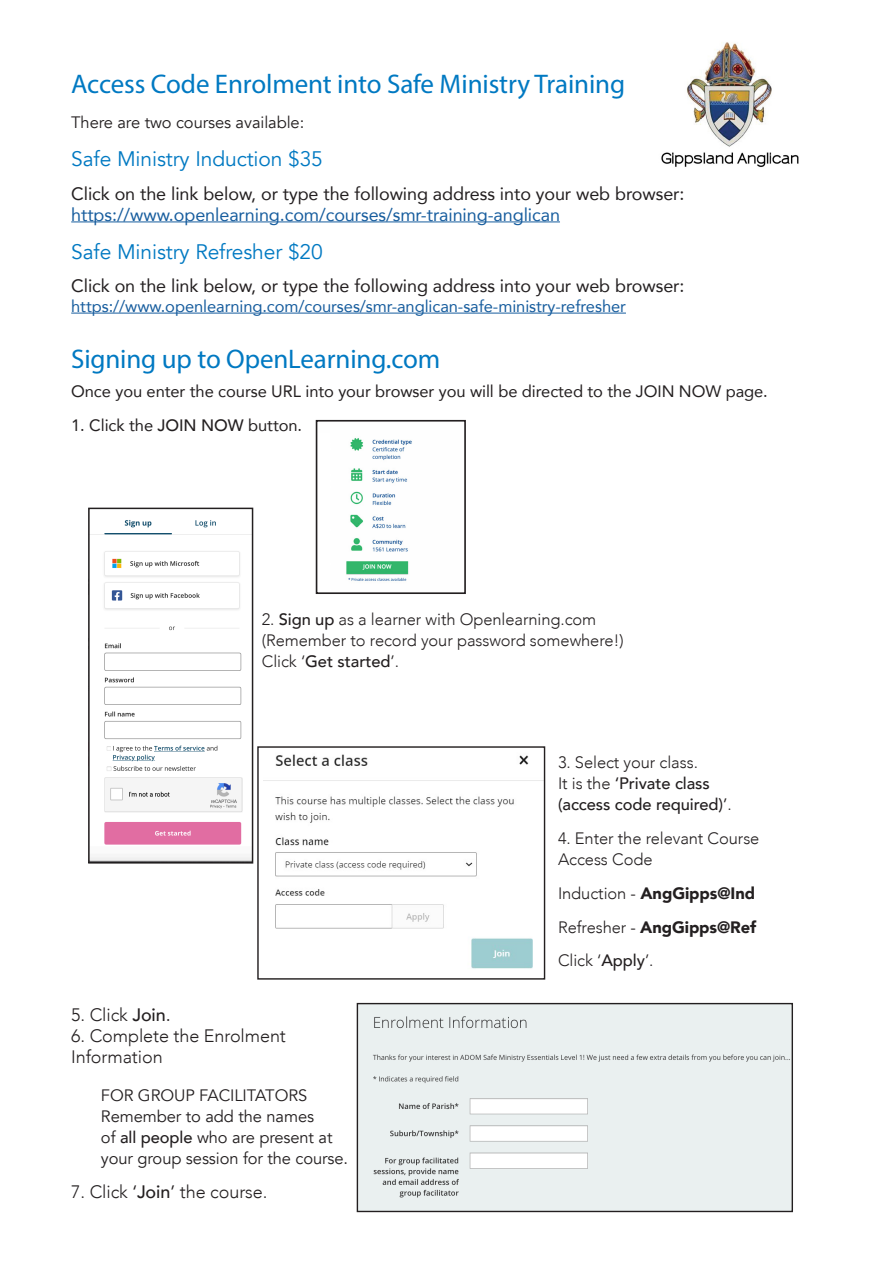
<style>
.page{position:relative;width:893px;height:1263px;background:#fff}
.page>*{position:absolute;margin:0;border:0;box-sizing:border-box;transform-origin:0 0}
.body_copy{font:27px "Myriad Pro";letter-spacing:-.005em;color:#0079c2}
.body_copy-2{font:21px "Avenir";letter-spacing:-.005em;color:#0079c2}
.body_copy-3{font:18px/21px "Avenir";letter-spacing:-.005em;color:#231f20}
.body_copy-4{font:300 18px/21px "Avenir";letter-spacing:-.005em;color:#231f20}
.body_copy-5{font:300 16.5px/21px "Avenir";letter-spacing:-.005em;color:#231f20}
.body_copy-6{font:16.5px/21px "Avenir";letter-spacing:-.005em;color:#231f20}
.body_copy-7{font:16.5px "Avenir";letter-spacing:-.005em;color:#231f20}
.body_copy-8{font:16.5px "Avenir";letter-spacing:-.005em;color:#175d9e}
.body_copy-9{font:500 16.5px/21px "Avenir";letter-spacing:-.005em;color:#231f20}
.body_copy-10{font:900 16.5px "Avenir";letter-spacing:-.005em;color:#231f20}
.s1{color:#175d9e}
.s2{font-weight:500}
.s3{font-weight:400}
.s4{font-weight:300}
</style>
<div class="page">
<hr style="left:71px;top:221px;width:489px;height:1px;background:#175d9e">
<hr style="left:71px;top:313px;width:555px;height:1px;background:#175d9e">
<img style="left:346px;top:438px;width:66px;height:143px">
<div style="left:316px;top:420px;width:150px;height:174px;border:2px solid #231f20"></div>
<img style="left:91px;top:520px;width:159px;height:340px">
<div style="left:88px;top:508px;width:165px;height:355px;border:2px solid #231f20"></div>
<img style="left:263px;top:754px;width:280px;height:215px">
<div style="left:257px;top:746px;width:288px;height:233px;border:1px solid #231f20"></div>
<img style="left:359px;top:1005px;width:432px;height:205px">
<div style="left:357px;top:1003px;width:436px;height:209px;border:1px solid #231f20"></div>
<img style="left:661px;top:42px;width:138px;height:125px">
<p class="body_copy" style="left:71px;top:67px;width:555px">Access Code Enrolment into Safe Ministry Training</p>
<p class="body_copy-6" style="left:71px;top:112px;width:235px">There are two courses available:</p>
<p class="body_copy-2" style="left:71px;top:146px;width:253px">Safe Ministry Induction $35</p>
<p class="body_copy-3" style="left:71px;top:182px;width:615px">Click on the link below, or type the following address into your web browser: <span class="s1">https://www.openlearning.com/courses/smr-training-anglican</span></p>
<p class="body_copy-2" style="left:71px;top:239px;width:253px">Safe Ministry Refresher $20</p>
<p class="body_copy-3" style="left:71px;top:275px;width:615px">Click on the link below, or type the following address into your web browser:</p>
<p class="body_copy-8" style="left:71px;top:293px;width:556px">https://www.openlearning.com/courses/smr-anglican-safe-ministry-refresher</p>
<p class="body_copy" style="left:71px;top:342px;width:371px">Signing up to OpenLearning.com</p>
<p class="body_copy-7" style="left:71px;top:378px;width:698px">Once you enter the course URL into your browser you will be directed to the JOIN NOW page.</p>
<p class="body_copy-7" style="left:71px;top:412px;width:232px">1. Click the <span class="s2">JOIN NOW</span> button.</p>
<p class="body_copy-5" style="left:262px;top:609px;width:364px">2. <span class="s2">Sign up</span> as a learner with Openlearning.com (Remember to record your password somewhere!)<br>Click ‘<span class="s2">Get started</span>’.</p>
<p class="body_copy-4" style="left:71px;top:1004px;width:101px">5. Click <span class="s2">Join</span><span class="s3">.</span></p>
<p class="body_copy-4" style="left:71px;top:1025px;width:216px">6. Complete the Enrolment<br>Information</p>
<p class="body_copy-6" style="left:101px;top:1085px;width:249px">FOR GROUP FACILITATORS<br>Remember to add the names<br>of <span class="s2">all people</span> who are present at your group session for the course.</p>
<p class="body_copy-4" style="left:71px;top:1181px;width:198px">7. Click <span class="s3">‘</span><span class="s2">Join</span><span class="s3">’</span> the course.</p>
<p class="body_copy-9" style="left:558px;top:751px;width:175px"><span class="s4">3. Select your class.<br>It is the</span> <span class="s3">‘</span>Private class (access code required)<span class="s3">’</span><span class="s4">.</span></p>
<p class="body_copy-5" style="left:558px;top:828px;width:203px">4. Enter the relevant Course<br>Access Code</p>
<p class="body_copy-10" style="left:558px;top:879px;width:199px"><span class="s4">Induction -</span> AngGipps@Ind</p>
<p class="body_copy-10" style="left:558px;top:913px;width:200px"><span class="s4">Refresher -</span> AngGipps@Ref</p>
<p class="body_copy-5" style="left:558px;top:950px;width:97px">Click ‘<span class="s2">Apply</span>’.</p>
</div>
